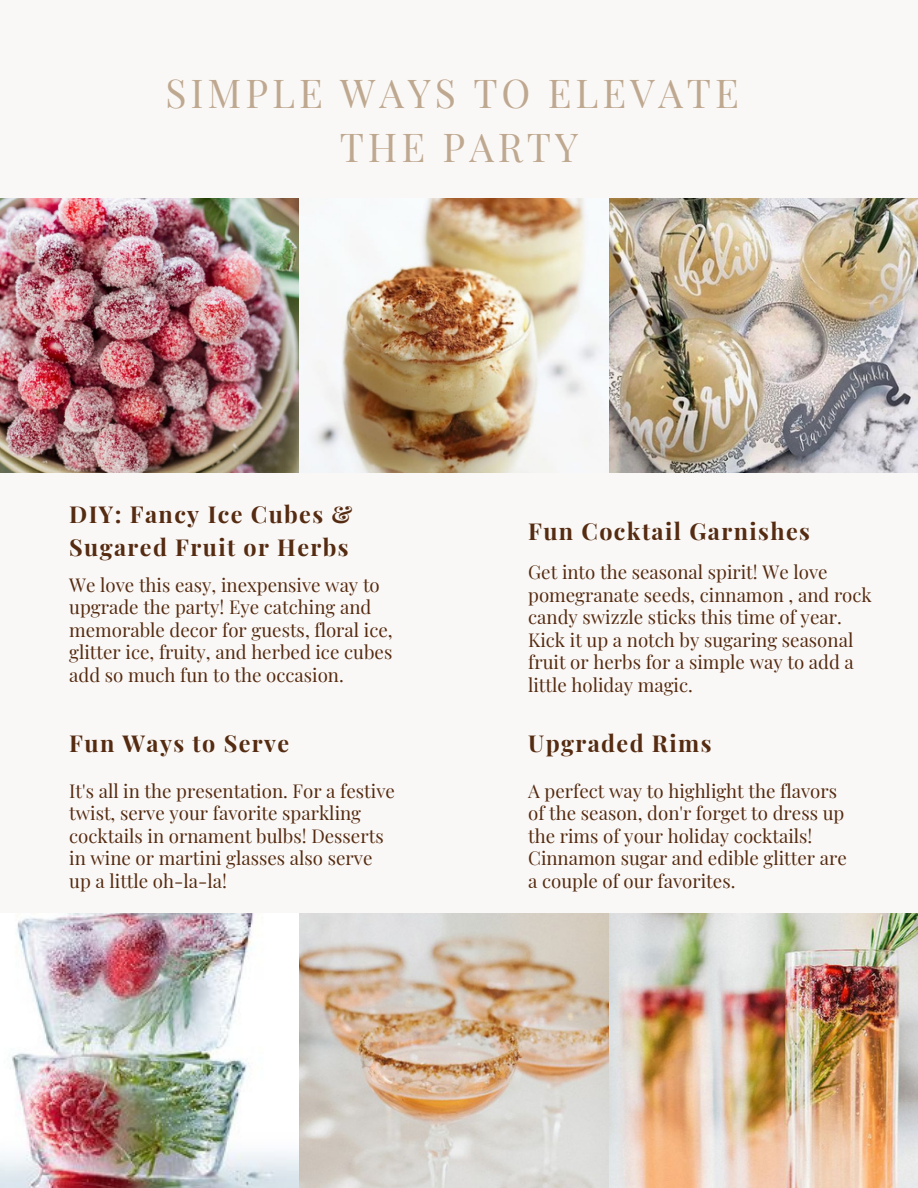
<style>
.page{position:relative;width:918px;height:1188px;background:#faf8f6}
.page>*{position:absolute;margin:0;border:0;box-sizing:border-box;transform-origin:0 0}
.t1{font:39px "Playfair Display SC";letter-spacing:.1em;color:#bfa890}
.t2{font:700 23.4px/32.7px "Playfair Display";letter-spacing:.06em;color:#552b11}
.t3{font:18.75px/22.5px "Playfair Display";color:#552b11}
</style>
<div class="page">
<img style="left:0;top:914px;width:918px;height:274px">
<img style="left:0;top:198px;width:918px;height:274px">
<p class="t1" style="left:166px;top:65px;width:575px">SIMPLE WAYS TO ELEVATE</p>
<p class="t1" style="left:340px;top:119px;width:240px">THE PARTY</p>
<p class="t2" style="left:69px;top:497px;width:285px">DIY: Fancy Ice Cubes &amp;<br>Sugared Fruit or Herbs</p>
<p class="t3" style="left:69px;top:573px;width:325px">We love this easy, inexpensive way to upgrade the party! Eye catching and memorable decor for guests, floral ice, glitter ice, fruity, and herbed ice cubes add so much fun to the occasion.</p>
<p class="t2" style="left:69px;top:726px;width:221px">Fun Ways to Serve</p>
<p class="t2" style="left:528px;top:514px;width:283px">Fun Cocktail Garnishes</p>
<p class="t3" style="left:528px;top:560px;width:345px">Get into the seasonal spirit! We love pomegranate seeds, cinnamon , and rock candy swizzle sticks this time of year.<br>Kick it up a notch by sugaring seasonal fruit or herbs for a simple way to add a little holiday magic.</p>
<p class="t2" style="left:528px;top:726px;width:185px">Upgraded Rims</p>
<p class="t3" style="left:69px;top:779px;width:327px">It's all in the presentation. For a festive twist, serve your favorite sparkling cocktails in ornament bulbs! Desserts in wine or martini glasses also serve up a little oh-la-la!</p>
<p class="t3" style="left:528px;top:779px;width:320px">A perfect way to highlight the flavors of the season, don'r forget to dress up the rims of your holiday cocktails!<br>Cinnamon sugar and edible glitter are a couple of our favorites.</p>
</div>
